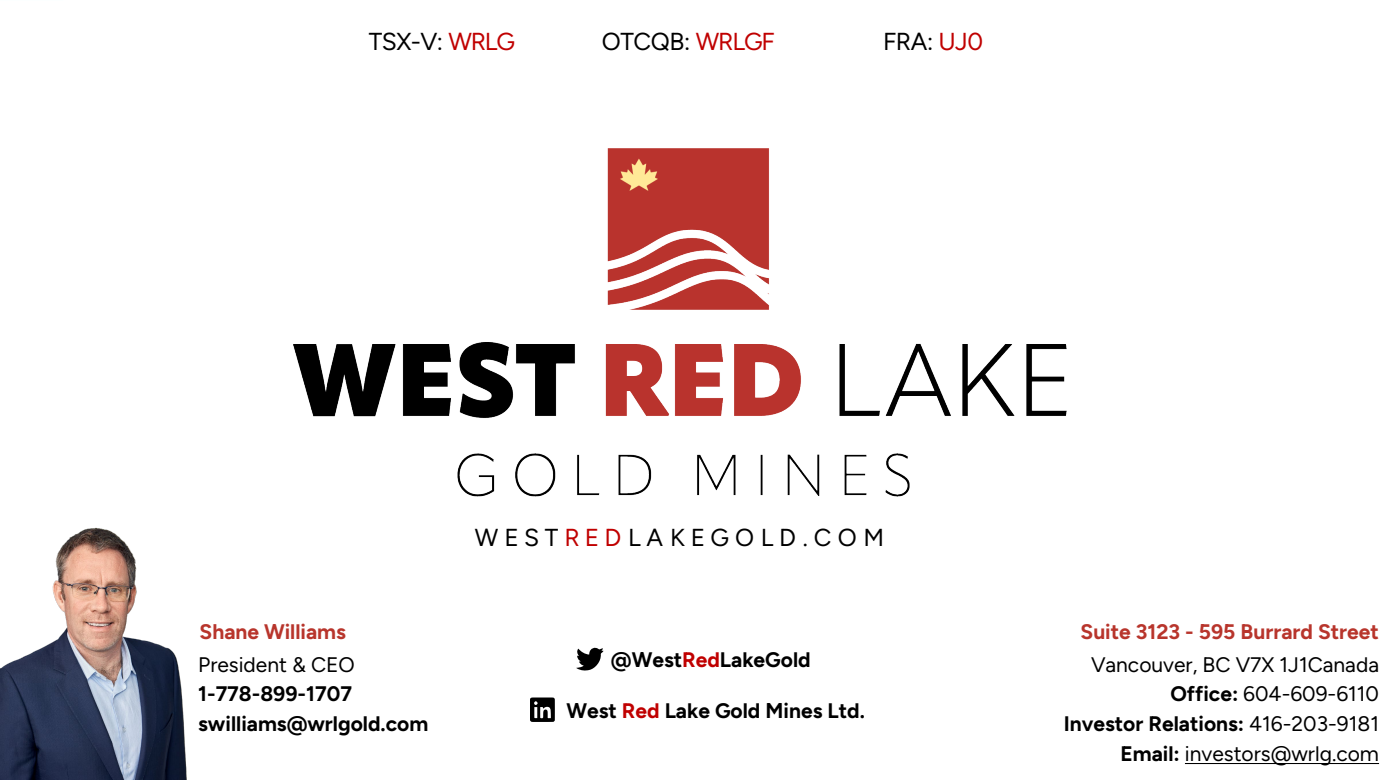
<style>
.page{position:relative;width:1386px;height:780px;background:#fff}
.page>*{position:absolute;margin:0;border:0;box-sizing:border-box;transform-origin:0 0}
.t1{font:24.5px "Figtree";letter-spacing:-.015em;color:#000}
.t2{font:24.5px "Figtree";letter-spacing:.235em;color:#000}
.t3{font:700 21px "Figtree";color:#000}
.t4{font:21px "Figtree";color:#000}
.t5{font:700 21px "Figtree";color:#b8352c}
.s1{color:#c00000}
.s2{font-weight:700}
.s3{font-weight:400}
</style>
<div class="page">
<hr style="left:0;top:0;width:63px;height:1px;background:#fbffff">
<img style="left:0;top:527px;width:187px;height:252px">
<img style="left:294px;top:148px;width:771px;height:349px">
<svg style="left:576px;top:647px;width:27px;height:23px"></svg>
<svg style="left:530px;top:697px;width:25px;height:24px"></svg>
<p class="t1" style="left:369px;top:28px;width:148px">TSX-V: <span class="s1">WRLG</span></p>
<p class="t1" style="left:601px;top:28px;width:174px">OTCQB: <span class="s1">WRLGF</span></p>
<p class="t1" style="left:882px;top:28px;width:102px">FRA: <span class="s1">UJ0</span></p>
<p class="t5" style="left:200px;top:618px;width:148px">Shane Williams</p>
<p class="t4" style="left:198px;top:652px;width:158px">President &amp; CEO</p>
<p class="t3" style="left:198px;top:681px;width:155px">1-778-899-1707</p>
<p class="t3" style="left:198px;top:710px;width:231px">swilliams@wrlgold.com</p>
<p class="t2" style="left:475px;top:523px;width:411px">WEST<span class="s1">RED</span>LAKEGOLD.COM</p>
<p class="t3" style="left:611px;top:647px;width:201px">@West<span class="s1">Red</span>LakeGold</p>
<p class="t3" style="left:566px;top:697px;width:300px">West <span class="s1">Red</span> Lake Gold Mines Ltd.</p>
<p class="t5" style="left:1080px;top:618px;width:300px">Suite 3123 - 595 Burrard Street</p>
<p class="t4" style="left:1090px;top:652px;width:289px">Vancouver, BC V7X 1J1Canada</p>
<p class="t4" style="left:1170px;top:681px;width:210px"><span class="s2">Office:</span> 604-609-6110</p>
<p class="t3" style="left:1063px;top:710px;width:317px">Investor Relations: <span class="s3">416-203-9181</span></p>
<p class="t4" style="left:1120px;top:741px;width:260px"><span class="s2">Email:</span> investors@wrlg.com</p>
</div>
